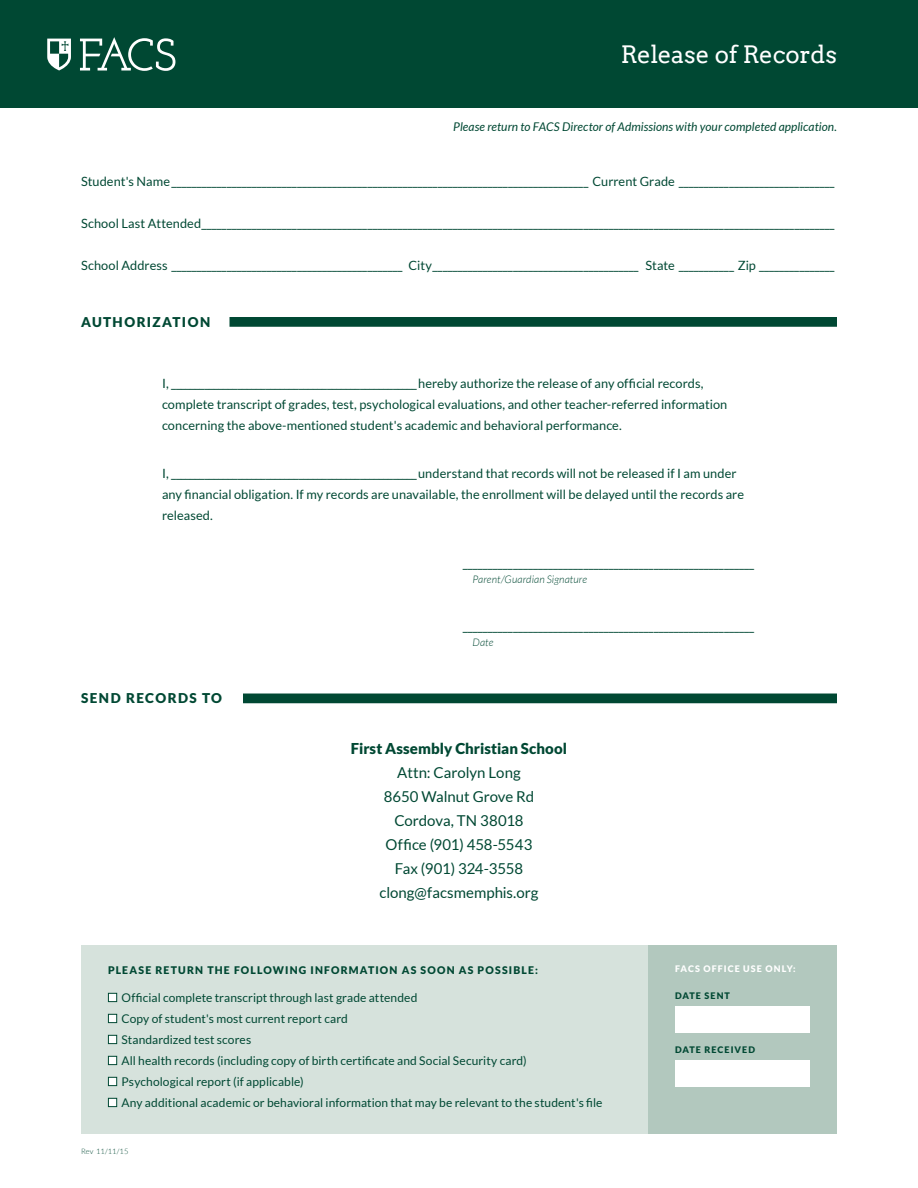
<style>
.page{position:relative;width:918px;height:1188px;background:#fff}
.page>*{position:absolute;margin:0;border:0;box-sizing:border-box;transform-origin:0 0}
.t1{font:24px "Arvo";letter-spacing:-.02em;color:#fff}
.t2{font:15px/24px "Lato";color:#004833;text-align:center}
.t3{font:900 13.5px "Lato";letter-spacing:.1em;color:#004833}
.t4{font:12.75px/21px "Lato";letter-spacing:.005em;color:#004833}
.t5{font:12px "Lato";letter-spacing:.005em;color:#004833}
.t6{font:italic 12px "Lato";letter-spacing:.005em;color:#004833}
.t7{font:900 10.5px "Lato";letter-spacing:.115em;color:#004833}
.t8{font:italic 300 10.5px "Lato";letter-spacing:.01em;color:#004833}
.t9{font:900 9px "Lato";letter-spacing:.11em;color:#004833}
.t10{font:900 9px "Lato";letter-spacing:.12em;color:#fff}
.t11{font:300 7.5px "Lato";letter-spacing:.01em;color:#004833}
.s1{font-weight:900}
.s2{color:#fff}
</style>
<div class="page">
<div style="left:0;top:0;width:918px;height:108px;background:#004833"></div>
<svg style="left:47px;top:39px;width:24px;height:32px"></svg>
<svg style="left:80px;top:37px;width:95px;height:34px"></svg>
<div style="left:230px;top:317px;width:607px;height:10px;background:#004833"></div>
<div style="left:243px;top:694px;width:594px;height:9px;background:#004833"></div>
<div style="left:81px;top:945px;width:567px;height:189px;background:#d6e2dc"></div>
<div style="left:108px;top:993px;width:9px;height:9px;border:1px solid #004833"></div>
<div style="left:108px;top:1014px;width:9px;height:9px;border:1px solid #004833"></div>
<div style="left:108px;top:1035px;width:9px;height:9px;border:1px solid #004833"></div>
<div style="left:108px;top:1056px;width:9px;height:9px;border:1px solid #004833"></div>
<div style="left:108px;top:1077px;width:9px;height:9px;border:1px solid #004833"></div>
<div style="left:108px;top:1098px;width:9px;height:9px;border:1px solid #004833"></div>
<div style="left:648px;top:945px;width:189px;height:189px;background:#b2c8be"></div>
<div style="left:675px;top:1006px;width:135px;height:27px;background:#fff"></div>
<div style="left:675px;top:1060px;width:135px;height:27px;background:#fff"></div>
<p class="t1" style="left:621px;top:40px;width:218px">Release of Records</p>
<p class="t6" style="left:453px;top:120px;width:385px">Please return to FACS Director of Admissions with your completed application.</p>
<p class="t4" style="left:81px;top:171px;width:755px">Student's Name___________________________________________________________________________________ Current Grade _______________________________</p>
<p class="t4" style="left:81px;top:213px;width:755px">School Last Attended______________________________________________________________________________________________________________________________</p>
<p class="t4" style="left:81px;top:255px;width:755px">School Address ______________________________________________ City_________________________________________ State ___________ Zip _______________</p>
<p class="t3" style="left:81px;top:314px;width:131px">AUTHORIZATION</p>
<p class="t4" style="left:162px;top:373px;width:567px">I, ____________________________________________________ hereby authorize the release of any official records, complete transcript of grades, test, psychological evaluations, and other teacher-referred information concerning the above-mentioned student's academic and behavioral performance.</p>
<p class="t4" style="left:162px;top:463px;width:584px">I, ____________________________________________________ understand that records will not be released if I am under any financial obligation. If my records are unavailable, the enrollment will be delayed until the records are released.</p>
<p class="t4" style="left:463px;top:553px;width:293px">__________________________________________________________</p>
<p class="t8" style="left:472px;top:574px;width:116px">Parent/Guardian Signature</p>
<p class="t3" style="left:81px;top:690px;width:143px">SEND RECORDS TO</p>
<p class="t4" style="left:463px;top:616px;width:293px">__________________________________________________________</p>
<p class="t8" style="left:472px;top:637px;width:22px">Date</p>
<p class="t2" style="left:351px;top:737px;width:218px"><span class="s1">First Assembly Christian School<br></span>Attn: Carolyn Long<br>8650 Walnut Grove Rd<br>Cordova, TN 38018<br>Office (901) 458-5543<br>Fax (901) 324-3558 clong@facsmemphis.org</p>
<p class="t7" style="left:108px;top:964px;width:432px">PLEASE RETURN THE FOLLOWING INFORMATION AS SOON AS POSSIBLE:</p>
<p class="t5" style="left:108px;top:991px;width:311px"><span class="s2">■</span> Official complete transcript through last grade attended</p>
<p class="t5" style="left:108px;top:1012px;width:241px"><span class="s2">■</span> Copy of student's most current report card</p>
<p class="t5" style="left:108px;top:1033px;width:145px"><span class="s2">■</span> Standardized test scores</p>
<p class="t5" style="left:108px;top:1054px;width:420px"><span class="s2">■</span> All health records (including copy of birth certificate and Social Security card)</p>
<p class="t5" style="left:108px;top:1075px;width:197px"><span class="s2">■</span> Psychological report (if applicable)</p>
<p class="t5" style="left:108px;top:1096px;width:496px"><span class="s2">■</span> Any additional academic or behavioral information that may be relevant to the student's file</p>
<p class="t11" style="left:81px;top:1148px;width:49px">Rev 11/11/15</p>
<p class="t10" style="left:675px;top:964px;width:122px">FACS OFFICE USE ONLY:</p>
<p class="t9" style="left:675px;top:991px;width:56px">DATE SENT</p>
<p class="t9" style="left:675px;top:1045px;width:82px">DATE RECEIVED</p>
</div>
